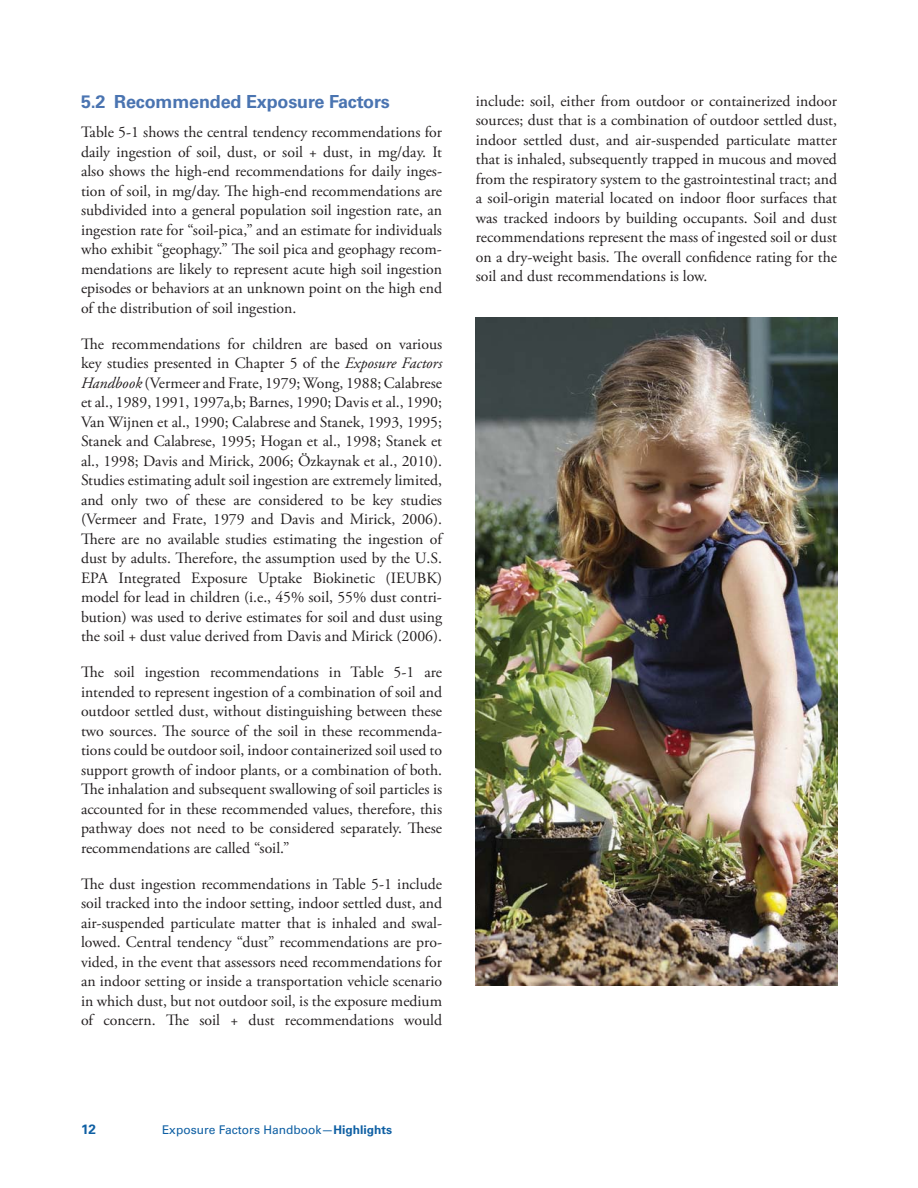
<style>
.page{position:relative;width:918px;height:1188px;background:#fff}
.page>*{position:absolute;margin:0;border:0;box-sizing:border-box;transform-origin:0 0}
.t1{font:700 18px "Univers LT Std";letter-spacing:-.01em;color:#4a74b1}
.t2{font:15.75px/19.5px "Adobe Garamond Pro";color:#231f20;text-align:justify}
.t3{font:700 13.5px "Univers LT Std";color:#0e5fa3}
.t4{font:12px "Univers LT Std";color:#0e5fa3}
.s1{font-style:italic}
.s2{font-weight:700}
</style>
<div class="page">
<img style="left:476px;top:318px;width:361px;height:668px">
<h4 class="t1" style="left:81px;top:94px;width:310px">5.2 Recommended Exposure Factors</h4>
<p class="t2" style="left:81px;top:124px;width:363px">Table 5-1 shows the central tendency recommendations for daily ingestion of soil, dust, or soil + dust, in mg/day. It also shows the high-end recommendations for daily inges&shy;tion of soil, in mg/day. The high-end recommendations are subdivided into a general population soil ingestion rate, an ingestion rate for “soil-pica,” and an estimate for individuals who exhibit “geophagy.” The soil pica and geophagy recom&shy;mendations are likely to represent acute high soil ingestion episodes or behaviors at an unknown point on the high end of the distribution of soil ingestion.</p>
<p class="t2" style="left:81px;top:335px;width:363px">The recommendations for children are based on various key studies presented in Chapter 5 of the <span class="s1">Exposure Factors Handbook</span> (Vermeer and Frate, 1979; Wong, 1988; Calabrese et al., 1989, 1991, 1997a,b; Barnes, 1990; Davis et al., 1990; Van Wijnen et al., 1990; Calabrese and Stanek, 1993, 1995; Stanek and Calabrese, 1995; Hogan et al., 1998; Stanek et al., 1998; Davis and Mirick, 2006; Özkaynak et al., 2010).<br>Studies estimating adult soil ingestion are extremely limited, and only two of these are considered to be key studies (Vermeer and Frate, 1979 and Davis and Mirick, 2006).<br>There are no available studies estimating the ingestion of dust by adults. Therefore, the assumption used by the U.S.<br>EPA Integrated Exposure Uptake Biokinetic (IEUBK) model for lead in children (i.e., 45% soil, 55% dust contri&shy;bution) was used to derive estimates for soil and dust using the soil + dust value derived from Davis and Mirick (2006).</p>
<p class="t2" style="left:81px;top:664px;width:363px">The soil ingestion recommendations in Table 5-1 are intended to represent ingestion of a combination of soil and outdoor settled dust, without distinguishing between these two sources. The source of the soil in these recommenda&shy;tions could be outdoor soil, indoor containerized soil used to support growth of indoor plants, or a combination of both.<br>The inhalation and subsequent swallowing of soil particles is accounted for in these recommended values, therefore, this pathway does not need to be considered separately. These recommendations are called “soil.”</p>
<p class="t2" style="left:81px;top:875px;width:363px">The dust ingestion recommendations in Table 5-1 include soil tracked into the indoor setting, indoor settled dust, and air-suspended particulate matter that is inhaled and swal&shy;lowed. Central tendency “dust” recommendations are pro&shy;vided, in the event that assessors need recommendations for an indoor setting or inside a transportation vehicle scenario in which dust, but not outdoor soil, is the exposure medium of concern. The soil + dust recommendations would</p>
<p class="t2" style="left:476px;top:92px;width:363px">include: soil, either from outdoor or containerized indoor sources; dust that is a combination of outdoor settled dust, indoor settled dust, and air-suspended particulate matter that is inhaled, subsequently trapped in mucous and moved from the respiratory system to the gastrointestinal tract; and a soil-origin material located on indoor floor surfaces that was tracked indoors by building occupants. Soil and dust recommendations represent the mass of ingested soil or dust on a dry-weight basis. The overall confidence rating for the soil and dust recommendations is low.</p>
<p class="t3" style="left:81px;top:1124px;width:17px">12</p>
<p class="t4" style="left:162px;top:1125px;width:232px">Exposure Factors Handbook—<span class="s2">Highlights</span></p>
</div>
